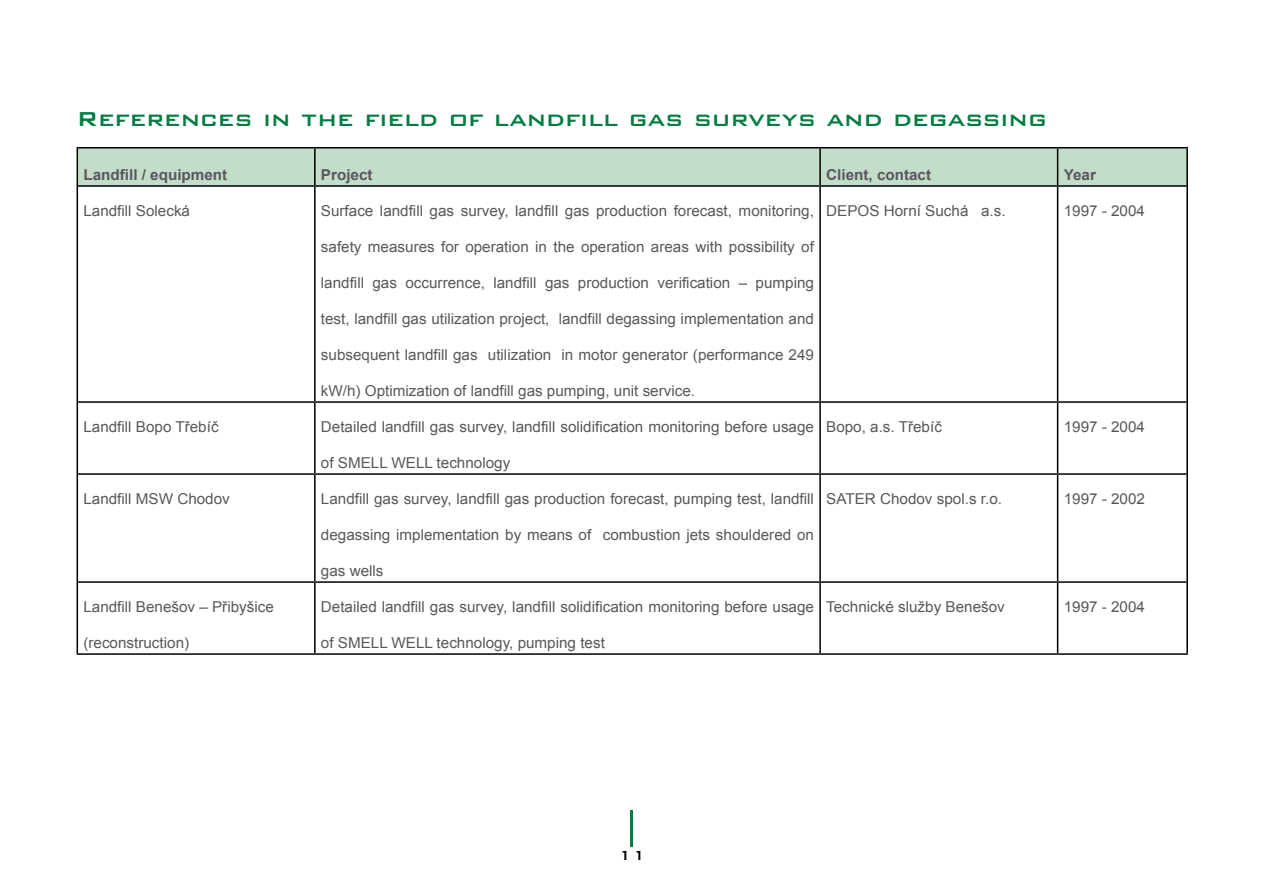
<style>
.page{position:relative;width:1263px;height:893px;background:#fff}
.page>*{position:absolute;margin:0;border:0;box-sizing:border-box;transform-origin:0 0}
.t1{font:500 27px "Bank Gothic BT";color:#007d40}
.t2{font:500 18px "Bank Gothic BT";color:#000}
.t3{font:15px "Arial";color:#58585a}
.t4{font:700 15px "Arial";color:#58585a}
</style>
<div class="page">
<hr style="left:630px;top:810px;width:3px;height:36px;background:#007d40">
<div style="left:78px;top:148px;width:1108px;height:37px;background:#c4dcca"></div>
<hr style="left:77px;top:147px;width:238px;height:1px;background:#000">
<hr style="left:315px;top:147px;width:505px;height:1px;background:#000">
<hr style="left:820px;top:147px;width:238px;height:1px;background:#000">
<hr style="left:1058px;top:147px;width:130px;height:1px;background:#000">
<hr style="left:78px;top:185px;width:237px;height:2px;background:#000">
<hr style="left:315px;top:185px;width:505px;height:2px;background:#000">
<hr style="left:820px;top:185px;width:238px;height:2px;background:#000">
<hr style="left:1058px;top:185px;width:128px;height:2px;background:#000">
<hr style="left:78px;top:473px;width:237px;height:2px;background:#000">
<hr style="left:315px;top:473px;width:505px;height:2px;background:#000">
<hr style="left:820px;top:473px;width:238px;height:2px;background:#000">
<hr style="left:1058px;top:473px;width:128px;height:2px;background:#000">
<hr style="left:78px;top:581px;width:237px;height:2px;background:#000">
<hr style="left:315px;top:581px;width:505px;height:2px;background:#000">
<hr style="left:820px;top:581px;width:238px;height:2px;background:#000">
<hr style="left:1058px;top:581px;width:128px;height:2px;background:#000">
<hr style="left:77px;top:653px;width:238px;height:2px;background:#000">
<hr style="left:315px;top:653px;width:505px;height:2px;background:#000">
<hr style="left:820px;top:653px;width:238px;height:2px;background:#000">
<hr style="left:1058px;top:653px;width:130px;height:2px;background:#000">
<hr style="left:77px;top:148px;width:1px;height:38px;background:#000">
<hr style="left:314px;top:148px;width:2px;height:37px;background:#000">
<hr style="left:819px;top:148px;width:2px;height:37px;background:#000">
<hr style="left:1057px;top:148px;width:1px;height:37px;background:#000">
<hr style="left:1186px;top:148px;width:2px;height:38px;background:#000">
<hr style="left:77px;top:186px;width:1px;height:216px;background:#000">
<hr style="left:314px;top:187px;width:2px;height:214px;background:#000">
<hr style="left:819px;top:187px;width:2px;height:214px;background:#000">
<hr style="left:1057px;top:187px;width:1px;height:214px;background:#000">
<hr style="left:1186px;top:186px;width:2px;height:216px;background:#000">
<hr style="left:1186px;top:402px;width:2px;height:72px;background:#000">
<hr style="left:77px;top:474px;width:1px;height:108px;background:#000">
<hr style="left:314px;top:475px;width:2px;height:106px;background:#000">
<hr style="left:819px;top:475px;width:2px;height:106px;background:#000">
<hr style="left:1057px;top:475px;width:1px;height:106px;background:#000">
<hr style="left:1186px;top:474px;width:2px;height:108px;background:#000">
<hr style="left:77px;top:582px;width:1px;height:71px;background:#000">
<hr style="left:314px;top:583px;width:2px;height:70px;background:#000">
<hr style="left:819px;top:583px;width:2px;height:70px;background:#000">
<hr style="left:1057px;top:583px;width:1px;height:70px;background:#000">
<hr style="left:1186px;top:582px;width:2px;height:71px;background:#000">
<hr style="left:78px;top:401px;width:237px;height:2px;background:#000">
<hr style="left:315px;top:401px;width:505px;height:2px;background:#000">
<hr style="left:820px;top:401px;width:238px;height:2px;background:#000">
<hr style="left:1058px;top:401px;width:128px;height:2px;background:#000">
<hr style="left:77px;top:402px;width:1px;height:72px;background:#000">
<hr style="left:314px;top:403px;width:2px;height:70px;background:#000">
<hr style="left:819px;top:403px;width:2px;height:70px;background:#000">
<hr style="left:1057px;top:403px;width:1px;height:70px;background:#000">
<h1 class="t1" style="left:77px;top:104px;width:972px">References in the field of landfill gas surveys and degassing</h1>
<p class="t4" style="left:83px;top:165px;width:145px">Landfill / equipment</p>
<p class="t4" style="left:321px;top:165px;width:53px">Project</p>
<p class="t4" style="left:826px;top:165px;width:106px">Client, contact</p>
<p class="t4" style="left:1064px;top:165px;width:34px">Year</p>
<p class="t3" style="left:83px;top:201px;width:108px">Landfill Solecká</p>
<p class="t3" style="left:321px;top:201px;width:495px">Surface landfill gas survey, landfill gas production forecast, monitoring,</p>
<p class="t3" style="left:321px;top:237px;width:495px">safety measures for operation in the operation areas with possibility of</p>
<p class="t3" style="left:321px;top:273px;width:495px">landfill gas occurrence, landfill gas production verification – pumping</p>
<p class="t3" style="left:321px;top:309px;width:495px">test, landfill gas utilization project, landfill degassing implementation and</p>
<p class="t3" style="left:321px;top:345px;width:495px">subsequent landfill gas utilization in motor generator (performance 249</p>
<p class="t3" style="left:321px;top:381px;width:376px">kW/h) Optimization of landfill gas pumping, unit service.</p>
<p class="t3" style="left:826px;top:201px;width:181px">DEPOS Horní Suchá a.s.</p>
<p class="t3" style="left:1064px;top:201px;width:83px">1997 - 2004</p>
<p class="t3" style="left:83px;top:417px;width:137px">Landfill Bopo Třebíč</p>
<p class="t3" style="left:321px;top:417px;width:495px">Detailed landfill gas survey, landfill solidification monitoring before usage</p>
<p class="t3" style="left:321px;top:453px;width:191px">of SMELL WELL technology</p>
<p class="t3" style="left:83px;top:489px;width:148px">Landfill MSW Chodov</p>
<p class="t3" style="left:321px;top:489px;width:495px">Landfill gas survey, landfill gas production forecast, pumping test, landfill</p>
<p class="t3" style="left:321px;top:525px;width:495px">degassing implementation by means of combustion jets shouldered on</p>
<p class="t3" style="left:321px;top:561px;width:64px">gas wells</p>
<p class="t3" style="left:83px;top:597px;width:192px">Landfill Benešov – Přibyšice</p>
<p class="t3" style="left:83px;top:633px;width:107px">(reconstruction)</p>
<p class="t3" style="left:321px;top:597px;width:495px">Detailed landfill gas survey, landfill solidification monitoring before usage</p>
<p class="t3" style="left:321px;top:633px;width:285px">of SMELL WELL technology, pumping test</p>
<p class="t3" style="left:826px;top:417px;width:117px">Bopo, a.s. Třebíč</p>
<p class="t3" style="left:1064px;top:417px;width:83px">1997 - 2004</p>
<p class="t3" style="left:826px;top:489px;width:177px">SATER Chodov spol.s r.o.</p>
<p class="t3" style="left:1064px;top:489px;width:83px">1997 - 2002</p>
<p class="t3" style="left:826px;top:597px;width:180px">Technické služby Benešov</p>
<p class="t3" style="left:1064px;top:597px;width:83px">1997 - 2004</p>
<p class="t2" style="left:618px;top:845px;width:10px">11</p>
</div>
